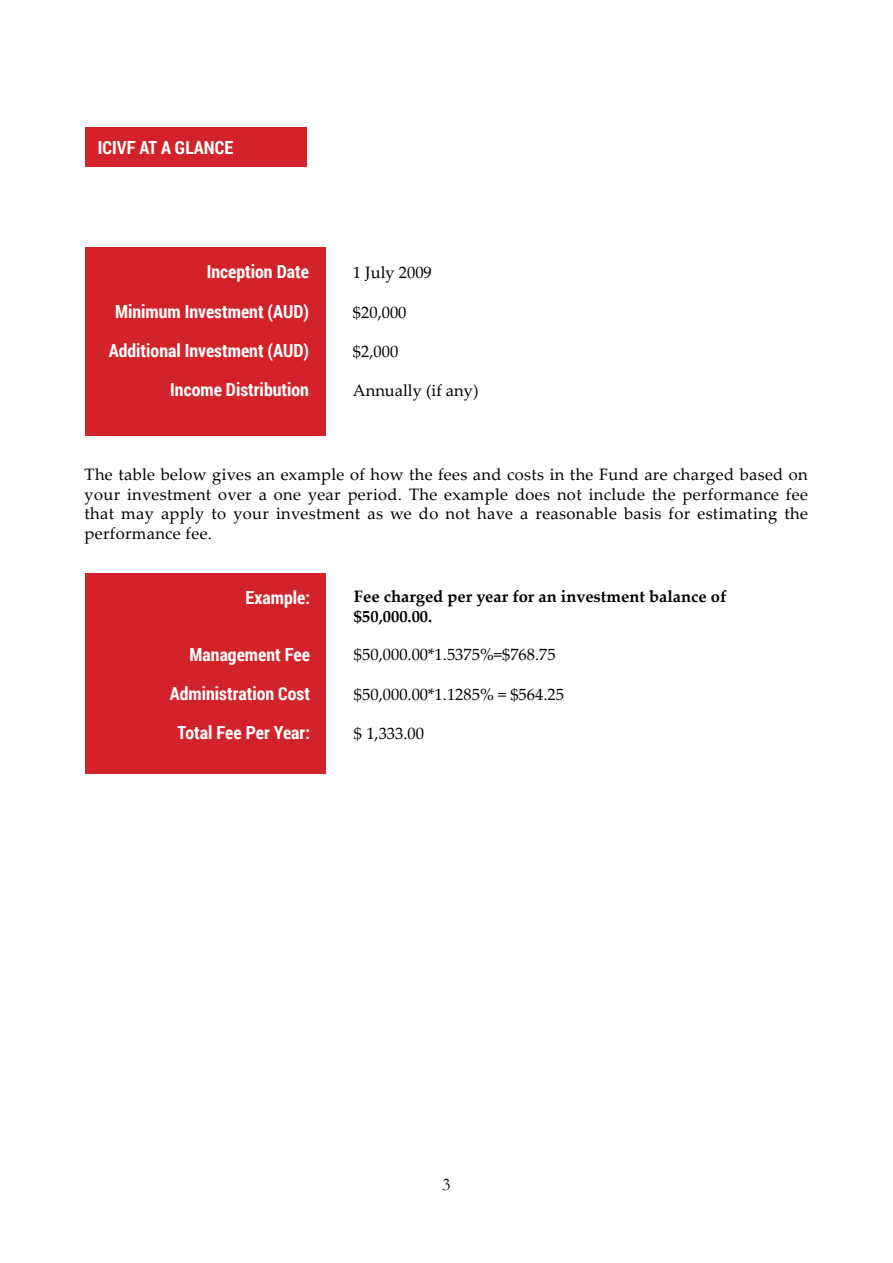
<style>
.page{position:relative;width:893px;height:1263px;background:#fff}
.page>*{position:absolute;margin:0;border:0;box-sizing:border-box;transform-origin:0 0}
.t1{font:700 18px "Roboto Condensed";color:#fff}
.t2{font:18px "Garamond";color:#000}
.t3{font:16.5px/19.8px "Palatino Linotype";color:#000;text-align:justify}
.t4{font:700 16.5px/19.8px "Palatino Linotype";color:#000}
</style>
<div class="page">
<div style="left:85px;top:247px;width:240px;height:189px;background:#d2232a"></div>
<div style="left:85px;top:573px;width:240px;height:201px;background:#d2232a"></div>
<div style="left:85px;top:128px;width:222px;height:39px;background:#d2232a"></div>
<p class="t1" style="left:98px;top:135px;width:137px">ICIVF AT A GLANCE</p>
<p class="t1" style="left:207px;top:259px;width:104px">Inception Date</p>
<p class="t3" style="left:353px;top:262px;width:80px">1 July 2009</p>
<p class="t1" style="left:115px;top:298px;width:195px">Minimum Investment (AUD)</p>
<p class="t3" style="left:353px;top:301px;width:55px">$20,000</p>
<p class="t1" style="left:109px;top:337px;width:202px">Additional Investment (AUD)</p>
<p class="t3" style="left:353px;top:340px;width:47px">$2,000</p>
<p class="t1" style="left:170px;top:376px;width:140px">Income Distribution</p>
<p class="t3" style="left:353px;top:379px;width:127px">Annually (if any)</p>
<p class="t3" style="left:85px;top:464px;width:725px">The table below gives an example of how the fees and costs in the Fund are charged based on your investment over a one year period. The example does not include the performance fee that may apply to your investment as we do not have a reasonable basis for estimating the performance fee.</p>
<p class="t1" style="left:246px;top:584px;width:66px">Example:</p>
<p class="t4" style="left:354px;top:586px;width:374px">Fee charged per year for an investment balance of $50,000.00.</p>
<p class="t1" style="left:190px;top:642px;width:122px">Management Fee</p>
<p class="t3" style="left:354px;top:643px;width:203px">$50,000.00*1.5375%=$768.75</p>
<p class="t1" style="left:170px;top:681px;width:142px">Administration Cost</p>
<p class="t3" style="left:354px;top:684px;width:212px">$50,000.00*1.1285% = $564.25</p>
<p class="t1" style="left:178px;top:720px;width:134px">Total Fee Per Year:</p>
<p class="t3" style="left:354px;top:723px;width:72px">$ 1,333.00</p>
<p class="t2" style="left:442px;top:1172px;width:10px">3</p>
</div>
